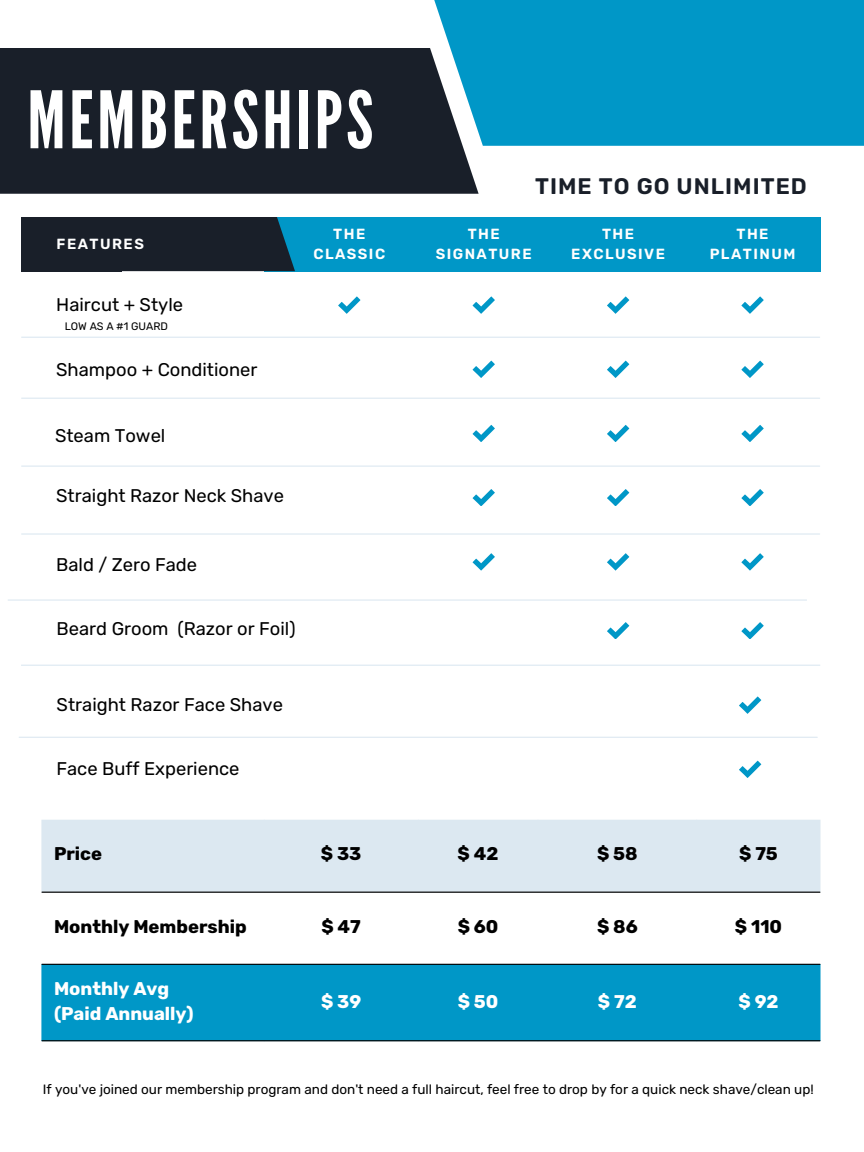
<style>
.page{position:relative;width:864px;height:1152px;background:#fff}
.page>*{position:absolute;margin:0;border:0;box-sizing:border-box;transform-origin:0 0}
.t1{font:78.9px "League Gothic";letter-spacing:.045em;color:#fff}
.t2{font:600 22.5px "Rubik";letter-spacing:.045em;color:#191f29}
.t3{font:18.3px "Rubik";color:#000}
.t4{font:700 18.3px "Rubik";color:#000}
.t5{font:700 18.3px "Rubik";color:#fff}
.t6{font:600 14.7px "Rubik";letter-spacing:.1em;color:#fff}
.t7{font:13.5px "Rubik";color:#000}
.t8{font:10.8px "Rubik";color:#000}
</style>
<div class="page">
<hr style="left:22px;top:337px;width:798px;height:1px;background:#dce8f1">
<hr style="left:22px;top:533px;width:798px;height:2px;background:#dce8f1">
<hr style="left:21px;top:665px;width:799px;height:1px;background:#dce8f1">
<svg style="left:338px;top:296px;width:22px;height:17px"></svg>
<svg style="left:473px;top:296px;width:22px;height:17px"></svg>
<svg style="left:473px;top:361px;width:22px;height:17px"></svg>
<svg style="left:473px;top:425px;width:22px;height:17px"></svg>
<svg style="left:473px;top:489px;width:22px;height:17px"></svg>
<svg style="left:473px;top:553px;width:22px;height:17px"></svg>
<svg style="left:607px;top:296px;width:22px;height:17px"></svg>
<svg style="left:607px;top:361px;width:22px;height:17px"></svg>
<svg style="left:607px;top:425px;width:22px;height:17px"></svg>
<svg style="left:607px;top:489px;width:22px;height:17px"></svg>
<svg style="left:607px;top:553px;width:22px;height:17px"></svg>
<svg style="left:607px;top:622px;width:22px;height:17px"></svg>
<svg style="left:741px;top:296px;width:23px;height:17px"></svg>
<svg style="left:741px;top:361px;width:23px;height:17px"></svg>
<svg style="left:741px;top:425px;width:23px;height:17px"></svg>
<svg style="left:741px;top:489px;width:23px;height:17px"></svg>
<svg style="left:741px;top:553px;width:23px;height:17px"></svg>
<svg style="left:741px;top:622px;width:23px;height:17px"></svg>
<div style="left:434px;top:0;width:430px;height:146px;background:#0097c7"></div>
<div style="left:0;top:48px;width:479px;height:146px;background:#191f29"></div>
<div style="left:264px;top:217px;width:556px;height:54px;background:#0097c7"></div>
<div style="left:21px;top:217px;width:101px;height:54px;background:#191f29"></div>
<div style="left:122px;top:217px;width:173px;height:54px;background:#191f29"></div>
<hr style="left:19px;top:737px;width:798px;height:1px;background:#dce8f1">
<svg style="left:739px;top:696px;width:22px;height:17px"></svg>
<svg style="left:739px;top:761px;width:22px;height:17px"></svg>
<hr style="left:22px;top:466px;width:798px;height:1px;background:#dce8f1">
<hr style="left:22px;top:398px;width:798px;height:1px;background:#dce8f1">
<div style="left:42px;top:820px;width:779px;height:72px;background:#dce8f1"></div>
<div style="left:42px;top:964px;width:779px;height:77px;background:#0097c7"></div>
<hr style="left:42px;top:892px;width:778px;height:1px;background:#000">
<hr style="left:42px;top:964px;width:778px;height:1px;background:#000">
<hr style="left:42px;top:1040px;width:778px;height:1px;background:#000">
<hr style="left:8px;top:600px;width:799px;height:1px;background:#dce8f1">
<p class="t1" style="left:27px;top:74px;width:347px">MEMBERSHIPS</p>
<p class="t6" style="left:57px;top:235px;width:89px">FEATURES</p>
<p class="t3" style="left:56px;top:294px;width:128px">Haircut + Style</p>
<p class="t8" style="left:65px;top:320px;width:105px">LOW AS A #1 GUARD</p>
<p class="t3" style="left:56px;top:359px;width:203px">Shampoo + Conditioner</p>
<p class="t3" style="left:55px;top:424px;width:112px">Steam Towel</p>
<p class="t3" style="left:56px;top:485px;width:229px">Straight Razor Neck Shave</p>
<p class="t6" style="left:333px;top:225px;width:34px">THE</p>
<p class="t6" style="left:313px;top:245px;width:73px">CLASSIC</p>
<p class="t3" style="left:56px;top:554px;width:142px">Bald / Zero Fade</p>
<p class="t3" style="left:57px;top:618px;width:240px">Beard Groom (Razor or Foil)</p>
<p class="t3" style="left:57px;top:694px;width:228px">Straight Razor Face Shave</p>
<p class="t3" style="left:56px;top:757px;width:185px">Face Buff Experience</p>
<p class="t2" style="left:535px;top:173px;width:273px">TIME TO GO UNLIMITED</p>
<p class="t6" style="left:468px;top:225px;width:34px">THE</p>
<p class="t6" style="left:436px;top:245px;width:97px">SIGNATURE</p>
<p class="t6" style="left:602px;top:225px;width:34px">THE</p>
<p class="t6" style="left:571px;top:245px;width:95px">EXCLUSIVE</p>
<p class="t6" style="left:737px;top:225px;width:34px">THE</p>
<p class="t6" style="left:710px;top:245px;width:87px">PLATINUM</p>
<p class="t4" style="left:54px;top:843px;width:50px">Price</p>
<p class="t4" style="left:321px;top:843px;width:42px">$33</p>
<p class="t4" style="left:458px;top:843px;width:42px">$42</p>
<p class="t4" style="left:597px;top:843px;width:42px">$58</p>
<p class="t4" style="left:739px;top:843px;width:40px">$75</p>
<p class="t4" style="left:54px;top:916px;width:194px">Monthly Membership</p>
<p class="t4" style="left:321px;top:916px;width:41px">$47</p>
<p class="t4" style="left:458px;top:916px;width:42px">$60</p>
<p class="t4" style="left:597px;top:916px;width:42px">$86</p>
<p class="t4" style="left:735px;top:916px;width:49px">$ 110</p>
<p class="t5" style="left:54px;top:978px;width:117px">Monthly Avg</p>
<p class="t5" style="left:54px;top:1003px;width:141px">(Paid Annually)</p>
<p class="t5" style="left:321px;top:991px;width:42px">$39</p>
<p class="t5" style="left:458px;top:991px;width:42px">$50</p>
<p class="t5" style="left:598px;top:991px;width:40px">$72</p>
<p class="t5" style="left:738px;top:991px;width:42px">$92</p>
<p class="t7" style="left:43px;top:1081px;width:772px">If you've joined our membership program and don't need a full haircut, feel free to drop by for a quick neck shave/clean up!</p>
</div>
